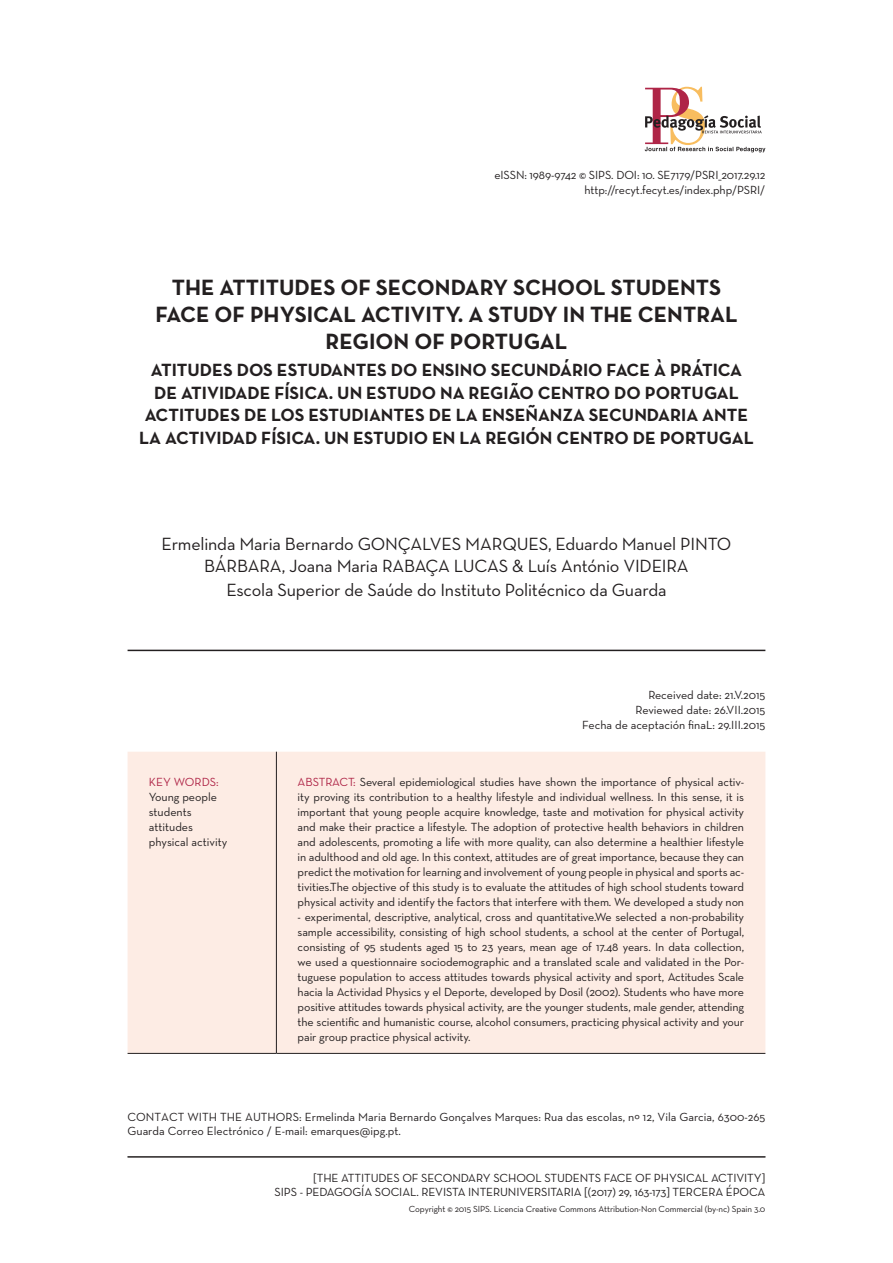
<style>
.page{position:relative;width:893px;height:1263px;background:#fff}
.page>*{position:absolute;margin:0;border:0;box-sizing:border-box;transform-origin:0 0}
._0Titulo1{font:700 22.5px/27px "Neutra Text";color:#231f20;text-align:center}
._0Titulo3{font:700 18px/22.5px "Neutra Text";color:#231f20;text-align:center}
.Autor{font:18px/21.6px "Neutra Text";letter-spacing:-.01em;color:#231f20;text-align:center}
.Universidad{font:18px "Neutra Text";letter-spacing:-.01em;color:#231f20}
.Abstract{font:12px/15px "Neutra Text";letter-spacing:-.01em;color:#231f20;text-align:justify}
.Contactar{font:12px/14.4px "Neutra Text";color:#231f20}
.PalabrasClave{font:12px/15px "Neutra Text";color:#231f20}
.Fecha1-2{font:12px "Neutra Text";color:#231f20}
.Fecha3{font:12px "Neutra Text";color:#231f20}
.t1{font:9px "Neutra Text";letter-spacing:-.01em;color:#231f20}
.s1{color:#af2547}
</style>
<div class="page">
<hr style="left:128px;top:1156px;width:637px;height:1px;background:#231f20">
<svg style="left:645px;top:87px;width:120px;height:65px"></svg>
<hr style="left:128px;top:650px;width:637px;height:1px;background:#231f20">
<div style="left:128px;top:752px;width:637px;height:301px;background:#fdece4"></div>
<hr style="left:276px;top:752px;width:1px;height:301px;background:#231f20">
<hr style="left:128px;top:1053px;width:148px;height:1px;background:#231f20">
<hr style="left:276px;top:1053px;width:489px;height:1px;background:#231f20">
<p class="Abstract" style="left:494px;top:167px;width:273px">eISSN: 1989-9742 © SIPS. DOI: 10. SE7179/PSRI_2017.29.12</p>
<p class="Abstract" style="left:585px;top:182px;width:182px">http://recyt.fecyt.es/index.php/PSRI/</p>
<p class="_0Titulo1" style="left:155px;top:274px;width:584px">THE ATTITUDES OF SECONDARY SCHOOL STUDENTS<br>FACE OF PHYSICAL ACTIVITY. A STUDY IN THE CENTRAL<br>REGION OF PORTUGAL</p>
<p class="_0Titulo3" style="left:139px;top:358px;width:616px">ATITUDES DOS ESTUDANTES DO ENSINO SECUNDÁRIO FACE À PRÁTICA DE ATIVIDADE FÍSICA. UN ESTUDO NA REGIÃO CENTRO DO PORTUGAL ACTITUDES DE LOS ESTUDIANTES DE LA ENSEÑANZA SECUNDARIA ANTE LA ACTIVIDAD FÍSICA. UN ESTUDIO EN LA REGIÓN CENTRO DE PORTUGAL</p>
<p class="Autor" style="left:162px;top:533px;width:571px">Ermelinda Maria Bernardo GONÇALVES MARQUES, Eduardo Manuel PINTO<br>BÁRBARA, Joana Maria RABAÇA LUCAS &amp; Luís António VIDEIRA</p>
<p class="Universidad" style="left:226px;top:579px;width:442px">Escola Superior de Saúde do Instituto Politécnico da Guarda</p>
<p class="Fecha1-2" style="left:648px;top:687px;width:119px">Received date: 21.V.2015</p>
<p class="Fecha1-2" style="left:635px;top:702px;width:131px">Reviewed date: 26.VII.2015</p>
<p class="Fecha3" style="left:582px;top:717px;width:185px">Fecha de aceptación finaL: 29.III.2015</p>
<p class="PalabrasClave" style="left:149px;top:774px;width:80px"><span class="s1">KEY WORDS:<br></span>Young people students attitudes physical activity</p>
<p class="Abstract" style="left:298px;top:774px;width:448px"><span class="s1">ABSTRACT:</span> Several epidemiological studies have shown the importance of physical activ&shy;ity proving its contribution to a healthy lifestyle and individual wellness. In this sense, it is important that young people acquire knowledge, taste and motivation for physical activity and make their practice a lifestyle. The adoption of protective health behaviors in children and adolescents, promoting a life with more quality, can also determine a healthier lifestyle in adulthood and old age. In this context, attitudes are of great importance, because they can predict the motivation for learning and involvement of young people in physical and sports ac&shy;tivities.The objective of this study is to evaluate the attitudes of high school students toward physical activity and identify the factors that interfere with them. We developed a study non</p>
<p class="Abstract" style="left:298px;top:909px;width:448px">- experimental, descriptive, analytical, cross and quantitative.We selected a non-probability sample accessibility, consisting of high school students, a school at the center of Portugal, consisting of 95 students aged 15 to 23 years, mean age of 17.48 years. In data collection, we used a questionnaire sociodemographic and a translated scale and validated in the Por&shy;tuguese population to access attitudes towards physical activity and sport, Actitudes Scale hacia la Actividad Physics y el Deporte, developed by Dosil (2002). Students who have more positive attitudes towards physical activity, are the younger students, male gender, attending the scientific and humanistic course, alcohol consumers, practicing physical activity and your pair group practice physical activity.</p>
<p class="Contactar" style="left:128px;top:1109px;width:639px">CONTACT WITH THE AUTHORS: Ermelinda Maria Bernardo Gonçalves Marques: Rua das escolas, nº 12, Vila Garcia, 6300-265<br>Guarda Correo Electrónico / E-mail: emarques@ipg.pt.</p>
<p class="Abstract" style="left:313px;top:1170px;width:454px">[THE ATTITUDES OF SECONDARY SCHOOL STUDENTS FACE OF PHYSICAL ACTIVITY]</p>
<p class="Abstract" style="left:274px;top:1185px;width:492px">SIPS - PEDAGOGÍA SOCIAL. REVISTA INTERUNIVERSITARIA [(2017) 29, 163-173] TERCERA ÉPOCA</p>
<p class="t1" style="left:409px;top:1203px;width:358px">Copyright © 2015 SIPS. Licencia Creative Commons Attribution-Non Commercial (by-nc) Spain 3.0</p>
</div>
